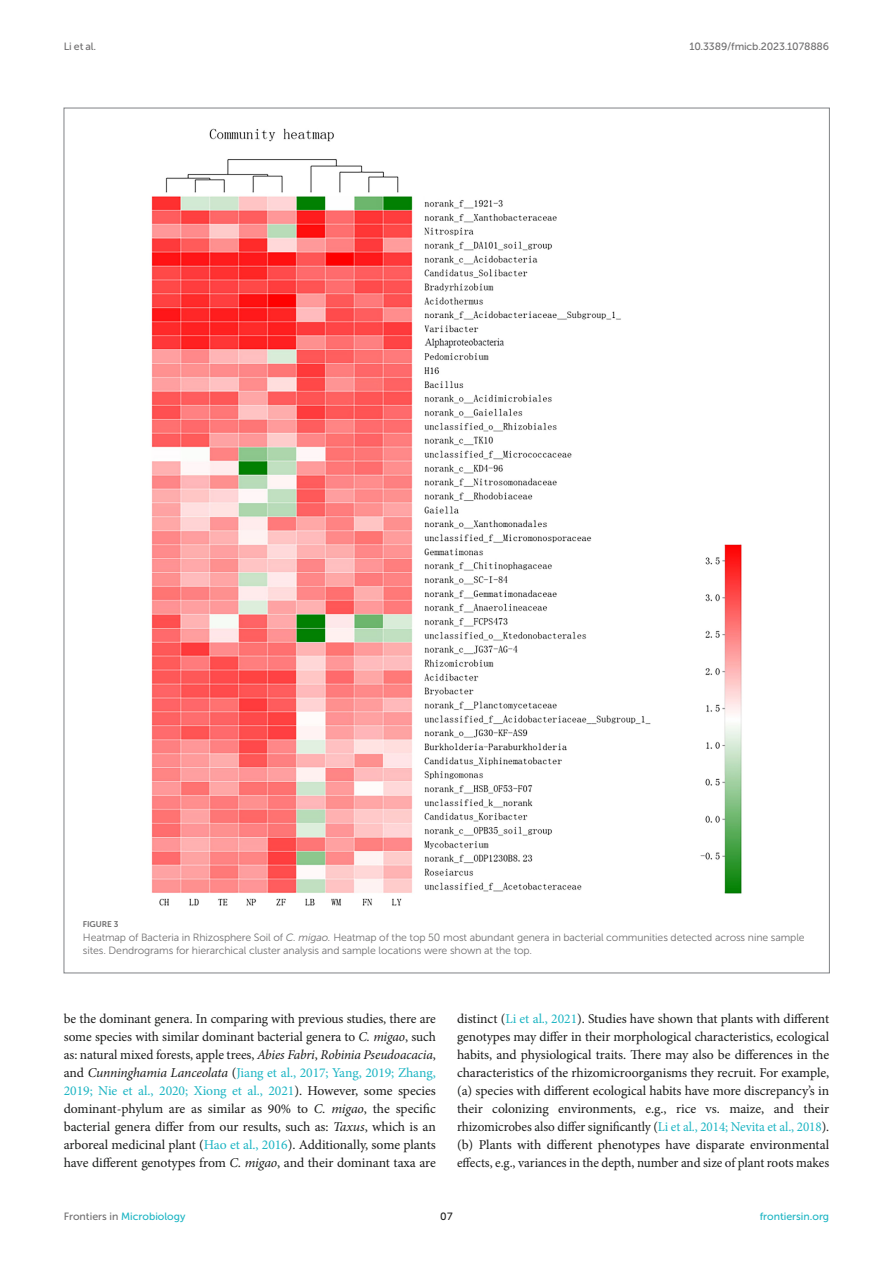
<style>
.page{position:relative;width:893px;height:1263px;background:#fff}
.page>*{position:absolute;margin:0;border:0;box-sizing:border-box;transform-origin:0 0}
.TEXT_FLUSH{font:13.5px/18px "Minion Pro";letter-spacing:-.005em;color:#1b1c1b;text-align:justify}
.FIG_LEG{font:10.5px/13.5px "Museo Sans 300";letter-spacing:-.01em;color:#706f70}
.t1{font:10.5px "Museo Sans 500";color:#1db5c3}
.t2{font:10.5px "Museo Sans 500";letter-spacing:-.015em;color:#706f70}
.t3{font:10.5px "Museo Sans 500";color:#1b1c1b}
.FIG_HD{font:8.25px "Museo Sans 700";letter-spacing:-.01em;color:#706f70}
.s1{font-style:italic}
.s2{color:#1db5c3}
.s3{color:#706f70}
</style>
<div class="page">
<img style="left:151px;top:128px;width:591px;height:778px">
<p class="t2" style="left:64px;top:41px;width:34px">Li et al.</p>
<p class="t2" style="left:689px;top:41px;width:141px">10.3389/fmicb.2023.1078886</p>
<p class="FIG_HD" style="left:83px;top:919px;width:37px">FIGURE 3</p>
<p class="FIG_LEG" style="left:83px;top:930px;width:723px">Heatmap of Bacteria in Rhizosphere Soil of <span class="s1">C. migao.</span> Heatmap of the top 50 most abundant genera in bacterial communities detected across nine sample sites. Dendrograms for hierarchical cluster analysis and sample locations were shown at the top.</p>
<p class="TEXT_FLUSH" style="left:64px;top:1010px;width:374px">be the dominant genera. In comparing with previous studies, there are some species with similar dominant bacterial genera to <span class="s1">C. migao</span>, such as: natural mixed forests, apple trees, <span class="s1">Abies Fabri</span>, <span class="s1">Robinia Pseudoacacia</span>, and <span class="s1">Cunninghamia Lanceolata</span> (<span class="s2">Jiang et al., 2017; Yang, 2019; Zhang, 2019; Nie et al., 2020; Xiong et al., 2021</span>). However, some species dominant-phylum are as similar as 90% to <span class="s1">C. migao</span>, the specific bacterial genera differ from our results, such as: <span class="s1">Taxus</span>, which is an arboreal medicinal plant (<span class="s2">Hao et al., 2016</span>). Additionally, some plants have different genotypes from <span class="s1">C. migao</span>, and their dominant taxa are</p>
<p class="TEXT_FLUSH" style="left:457px;top:1010px;width:374px">distinct (<span class="s2">Li et al., 2021</span>). Studies have shown that plants with different genotypes may differ in their morphological characteristics, ecological habits, and physiological traits. There may also be differences in the characteristics of the rhizomicroorganisms they recruit. For example, (a) species with different ecological habits have more discrepancy’s in their colonizing environments, e.g., rice vs. maize, and their rhizomicrobes also differ significantly (<span class="s2">Li et al., 2014; Nevita et al., 2018</span>). (b) Plants with different phenotypes have disparate environmental effects, e.g., variances in the depth, number and size of plant roots makes</p>
<p class="t1" style="left:64px;top:1211px;width:123px"><span class="s3">Frontiers in</span> Microbiology</p>
<p class="t3" style="left:440px;top:1211px;width:14px">07</p>
<p class="t1" style="left:760px;top:1211px;width:71px">frontiersin.org</p>
</div>
